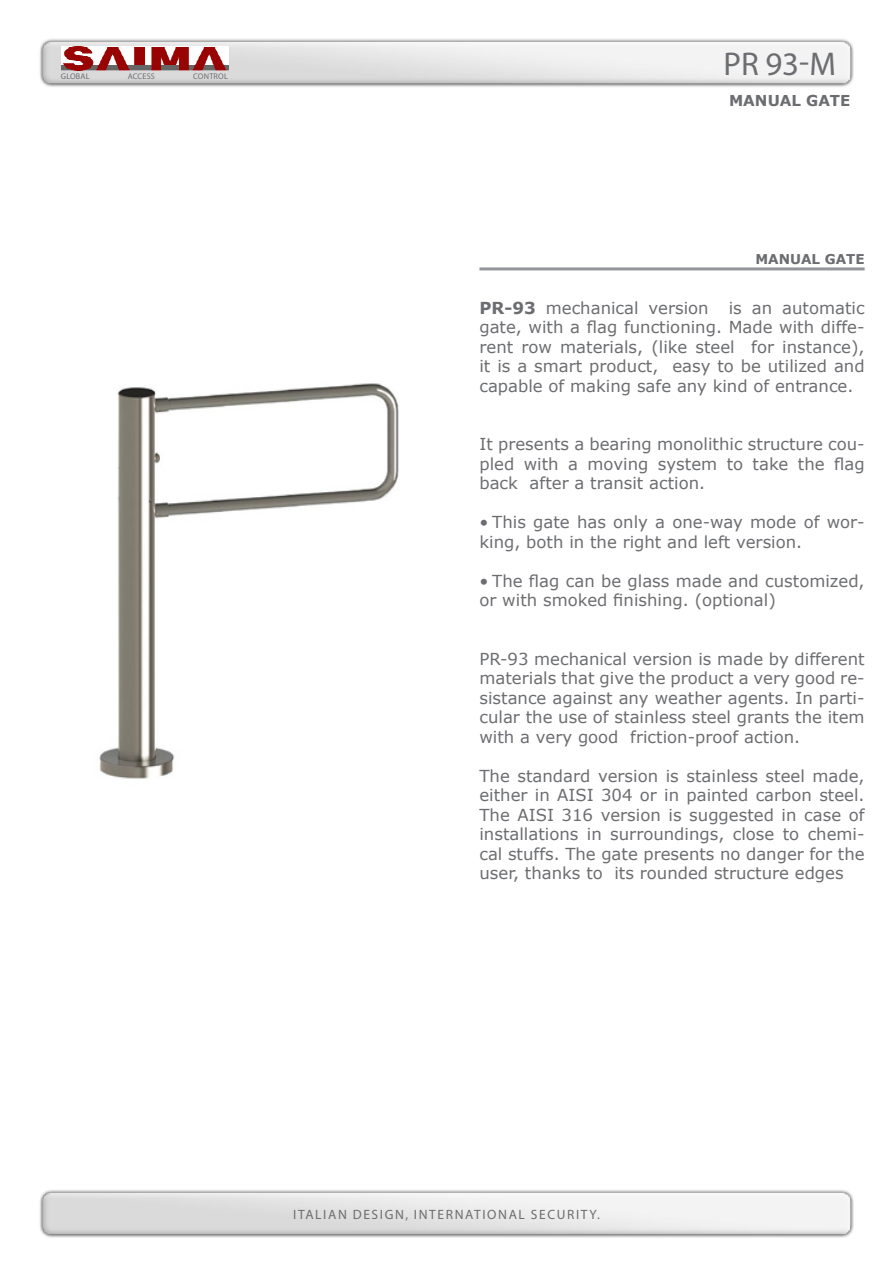
<style>
.page{position:relative;width:893px;height:1263px;background:#fff}
.page>*{position:absolute;margin:0;border:0;box-sizing:border-box;transform-origin:0 0}
.t1{font:33px "Myriad Pro";color:#6c6d70}
.DESCRIZIONE{font:16.5px/19.5px "Verdana";color:#6c6d70;text-align:justify}
.t2{font:700 15px "Verdana";color:#6c6d70}
.t3{font:13.5px "Myriad Pro";letter-spacing:.12em;color:#6c6d70}
.t4{font:700 13.5px "Verdana";color:#6c6d70}
.t5{font:8.25px "Myriad Pro";letter-spacing:.02em;color:#6c6d70}
.s1{font-weight:700}
</style>
<div class="page">
<img style="left:40px;top:1190px;width:814px;height:48px">
<img style="left:40px;top:39px;width:814px;height:48px">
<img style="left:61px;top:46px;width:167px;height:25px">
<hr style="left:479px;top:267px;width:386px;height:3px;background:#939598">
<img style="left:99px;top:383px;width:300px;height:396px">
<p class="t5" style="left:61px;top:71px;width:30px">GLOBAL</p>
<p class="t5" style="left:128px;top:71px;width:29px">ACCESS</p>
<p class="t5" style="left:193px;top:71px;width:36px">CONTROL</p>
<p class="t1" style="left:723px;top:43px;width:114px">PR 93-M</p>
<p class="t2" style="left:729px;top:90px;width:123px">MANUAL GATE</p>
<p class="t4" style="left:755px;top:249px;width:111px">MANUAL GATE</p>
<p class="DESCRIZIONE" style="left:479px;top:298px;width:387px"><span class="s1">PR-93</span> mechanical version is an automatic gate, with a flag functioning. Made with diffe&shy;rent row materials, (like steel for instance), it is a smart product, easy to be utilized and capable of making safe any kind of entrance.</p>
<p class="DESCRIZIONE" style="left:479px;top:434px;width:387px">It presents a bearing monolithic structure cou&shy;pled with a moving system to take the flag back after a transit action.</p>
<p class="DESCRIZIONE" style="left:479px;top:512px;width:387px">• This gate has only a one-way mode of wor&shy;king, both in the right and left version.</p>
<p class="DESCRIZIONE" style="left:479px;top:571px;width:387px">• The flag can be glass made and customized, or with smoked finishing. (optional)</p>
<p class="DESCRIZIONE" style="left:479px;top:649px;width:387px">PR-93 mechanical version is made by different materials that give the product a very good re&shy;sistance against any weather agents. In parti&shy;cular the use of stainless steel grants the item with a very good friction-proof action.</p>
<p class="DESCRIZIONE" style="left:479px;top:766px;width:387px">The standard version is stainless steel made, either in AISI 304 or in painted carbon steel.<br>The AISI 316 version is suggested in case of installations in surroundings, close to chemi&shy;cal stuffs. The gate presents no danger for the user, thanks to its rounded structure edges</p>
<p class="t3" style="left:293px;top:1206px;width:308px">ITALIAN DESIGN, INTERNATIONAL SECURITY.</p>
</div>
